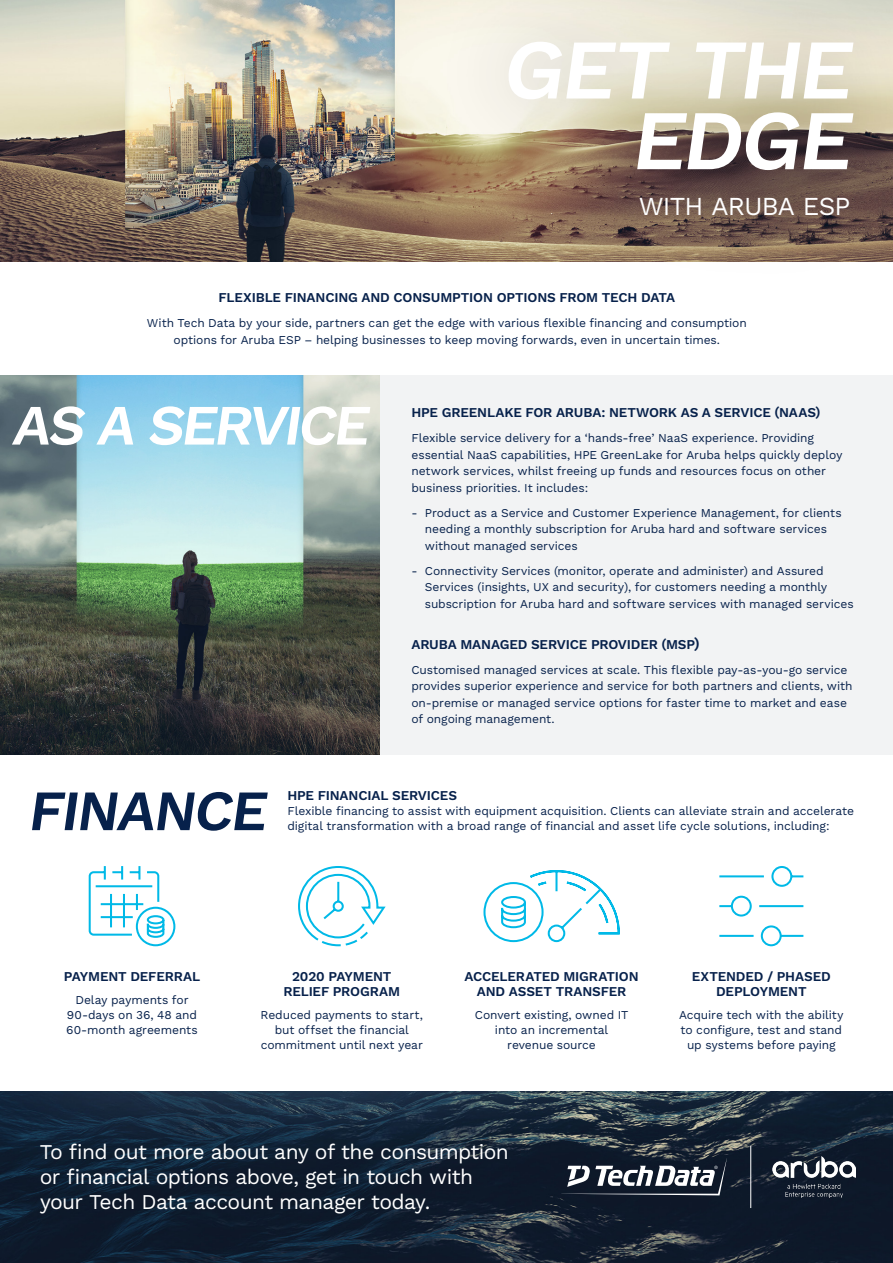
<style>
.page{position:relative;width:893px;height:1263px;background:#fff}
.page>*{position:absolute;margin:0;border:0;box-sizing:border-box;transform-origin:0 0}
.t1{font:600 84.9px/70.7px "Work Sans";color:#fff;text-align:right}
.t2{font:600 57px "Work Sans";color:#fff}
.t3{font:600 57px "Work Sans";color:#07214b}
.t4{font:25.95px "Work Sans";letter-spacing:-.03em;color:#fff}
.t5{font:21px/25.2px "Work Sans";letter-spacing:-.03em;color:#fff}
.t6{font:600 13.5px/15px "Work Sans";letter-spacing:-.01em;color:#07214b;text-align:center}
.t7{font:12px/16.5px "Work Sans";letter-spacing:-.01em;color:#07214b;text-align:center}
.s1{font-size:15px}
</style>
<div class="page">
<div style="left:0;top:376px;width:893px;height:379px;background:#f2f3f4"></div>
<img style="left:0;top:1092px;width:893px;height:171px">
<svg style="left:561px;top:1158px;width:166px;height:37px"></svg>
<img style="left:772px;top:1156px;width:83px;height:41px">
<hr style="left:750px;top:1146px;width:1px;height:62px;background:#fff">
<img style="left:0;top:376px;width:379px;height:379px">
<img style="left:0;top:0;width:432px;height:261px">
<div style="left:432px;top:0;width:461px;height:292px;background:#231f20;opacity:.3"></div>
<svg style="left:88px;top:866px;width:88px;height:81px"></svg>
<svg style="left:298px;top:866px;width:88px;height:81px"></svg>
<svg style="left:483px;top:870px;width:137px;height:73px"></svg>
<svg style="left:719px;top:866px;width:85px;height:81px"></svg>
<p class="t1" style="left:501px;top:38px;width:366px">GET THE<br>EDGE</p>
<p class="t4" style="left:639px;top:191px;width:213px">WITH ARUBA ESP</p>
<p class="t6" style="left:219px;top:291px;width:458px">FLEXIBLE FINANCING AND CONSUMPTION OPTIONS FROM TECH DATA</p>
<p class="t7" style="left:147px;top:315px;width:601px">With Tech Data by your side, partners can get the edge with various flexible financing and consumption options for Aruba ESP – helping businesses to keep moving forwards, even in uncertain times.</p>
<p class="t2" style="left:11px;top:392px;width:368px">AS A SERVICE</p>
<p class="t6" style="left:411px;top:406px;width:411px">HPE GREENLAKE FOR ARUBA: NETWORK AS A SERVICE (NAAS)</p>
<p class="t7" style="left:411px;top:430px;width:433px;text-align:left">Flexible service delivery for a ‘hands-free’ NaaS experience. Providing essential NaaS capabilities, HPE GreenLake for Aruba helps quickly deploy network services, whilst freeing up funds and resources focus on other business priorities. It includes:</p>
<p class="t7" style="left:425px;top:505px;width:418px;text-align:left;text-indent:-13px">- Product as a Service and Customer Experience Management, for clients needing a monthly subscription for Aruba hard and software services without managed services</p>
<p class="t7" style="left:425px;top:563px;width:430px;text-align:left;text-indent:-13px">- Connectivity Services (monitor, operate and administer) and Assured<br>Services (insights, UX and security), for customers needing a monthly subscription for Aruba hard and software services with managed services</p>
<p class="t6" style="left:411px;top:637px;width:290px">ARUBA MANAGED SERVICE PROVIDER (MSP<span class="s1">)</span></p>
<p class="t7" style="left:411px;top:662px;width:443px;text-align:left">Customised managed services at scale. This flexible pay-as-you-go service provides superior experience and service for both partners and clients, with on-premise or managed service options for faster time to market and ease of ongoing management.</p>
<p class="t3" style="left:27px;top:777px;width:250px">FINANCE</p>
<p class="t6" style="left:287px;top:789px;width:171px">HPE FINANCIAL SERVICES</p>
<p class="t7" style="left:287px;top:804px;width:568px;line-height:15px;text-align:left">Flexible financing to assist with equipment acquisition. Clients can alleviate strain and accelerate digital transformation with a broad range of financial and asset life cycle solutions, including:</p>
<p class="t6" style="left:64px;top:969px;width:138px">PAYMENT DEFERRAL</p>
<p class="t7" style="left:66px;top:993px;width:133px;line-height:15px">Delay payments for<br>90-days on 36, 48 and<br>60-month agreements</p>
<p class="t6" style="left:283px;top:969px;width:118px">2020 PAYMENT<br>RELIEF PROGRAM</p>
<p class="t7" style="left:261px;top:1008px;width:164px;line-height:15px">Reduced payments to start, but offset the financial commitment until next year</p>
<p class="t6" style="left:464px;top:969px;width:176px">ACCELERATED MIGRATION<br>AND ASSET TRANSFER</p>
<p class="t7" style="left:475px;top:1008px;width:155px;line-height:15px">Convert existing, owned IT into an incremental revenue source</p>
<p class="t5" style="left:40px;top:1140px;width:471px">To find out more about any of the consumption or financial options above, get in touch with your Tech Data account manager today.</p>
<p class="t6" style="left:692px;top:969px;width:141px">EXTENDED / PHASED<br>DEPLOYMENT</p>
<p class="t7" style="left:679px;top:1008px;width:166px;line-height:15px">Acquire tech with the ability to configure, test and stand up systems before paying</p>
</div>
